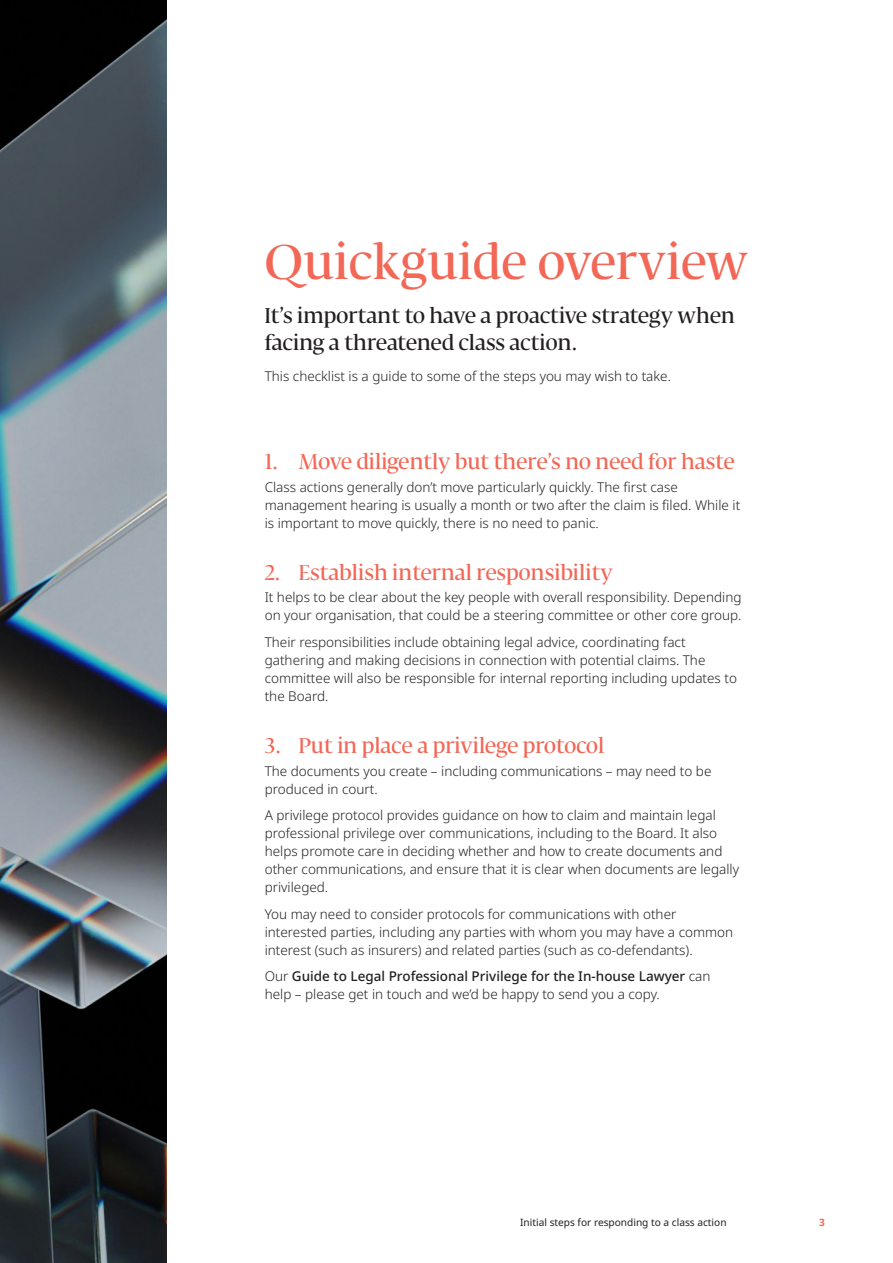
<style>
.page{position:relative;width:893px;height:1263px;background:#fff}
.page>*{position:absolute;margin:0;border:0;box-sizing:border-box;transform-origin:0 0}
.t1{font:500 48px "Fedra Serif Display";letter-spacing:.02em;color:#f26756}
.t2{font:500 21px "Fedra Serif Display";letter-spacing:.01em;color:#f26756}
.Opening_Paragraph{font:500 21px/27px "Fedra Serif Display";letter-spacing:.01em;color:#231f20}
.Body{font:300 13.5px/18px "Noto Sans";color:#231f20}
.Opening_Paragraph-2{font:300 13.5px "Noto Sans";color:#231f20}
.Footer_-_Right_-_Dark{font:10.2px "Noto Sans";color:#231f20}
.Page_Number_-_Right{font:700 10.2px "Noto Sans";color:#f26756}
.s1{font-weight:500}
</style>
<div class="page">
<img style="left:0;top:0;width:166px;height:1263px">
<h1 class="t1" style="left:265px;top:234px;width:485px">Quickguide overview</h1>
<p class="Opening_Paragraph" style="left:265px;top:304px;width:472px">It’s important to have a proactive strategy when facing a threatened class action.</p>
<p class="Opening_Paragraph-2" style="left:265px;top:368px;width:408px">This checklist is a guide to some of the steps you may wish to take.</p>
<h4 class="t2" style="left:265px;top:449px;width:471px">1. Move diligently but there’s no need for haste</h4>
<p class="Body" style="left:265px;top:478px;width:477px">Class actions generally don’t move particularly quickly. The first case management hearing is usually a month or two after the claim is filed. While it is important to move quickly, there is no need to panic.</p>
<h4 class="t2" style="left:265px;top:560px;width:350px">2. Establish internal responsibility</h4>
<p class="Body" style="left:265px;top:589px;width:478px">It helps to be clear about the key people with overall responsibility. Depending on your organisation, that could be a steering committee or other core group.</p>
<p class="Body" style="left:265px;top:633px;width:474px">Their responsibilities include obtaining legal advice, coordinating fact gathering and making decisions in connection with potential claims. The committee will also be responsible for internal reporting including updates to the Board.</p>
<h4 class="t2" style="left:265px;top:733px;width:341px">3. Put in place a privilege protocol</h4>
<p class="Body" style="left:265px;top:762px;width:448px">The documents you create – including communications – may need to be produced in court.</p>
<p class="Body" style="left:265px;top:806px;width:476px">A privilege protocol provides guidance on how to claim and maintain legal professional privilege over communications, including to the Board. It also helps promote care in deciding whether and how to create documents and other communications, and ensure that it is clear when documents are legally privileged.</p>
<p class="Body" style="left:265px;top:905px;width:470px">You may need to consider protocols for communications with other interested parties, including any parties with whom you may have a common interest (such as insurers) and related parties (such as co-defendants).</p>
<p class="Body" style="left:265px;top:967px;width:447px">Our <span class="s1">Guide to Legal Professional Privilege for the In-house Lawyer</span> can help – please get in touch and we’d be happy to send you a copy.</p>
<p class="Footer_-_Right_-_Dark" style="left:520px;top:1215px;width:208px">Initial steps for responding to a class action</p>
<p class="Page_Number_-_Right" style="left:819px;top:1215px;width:7px">3</p>
</div>
